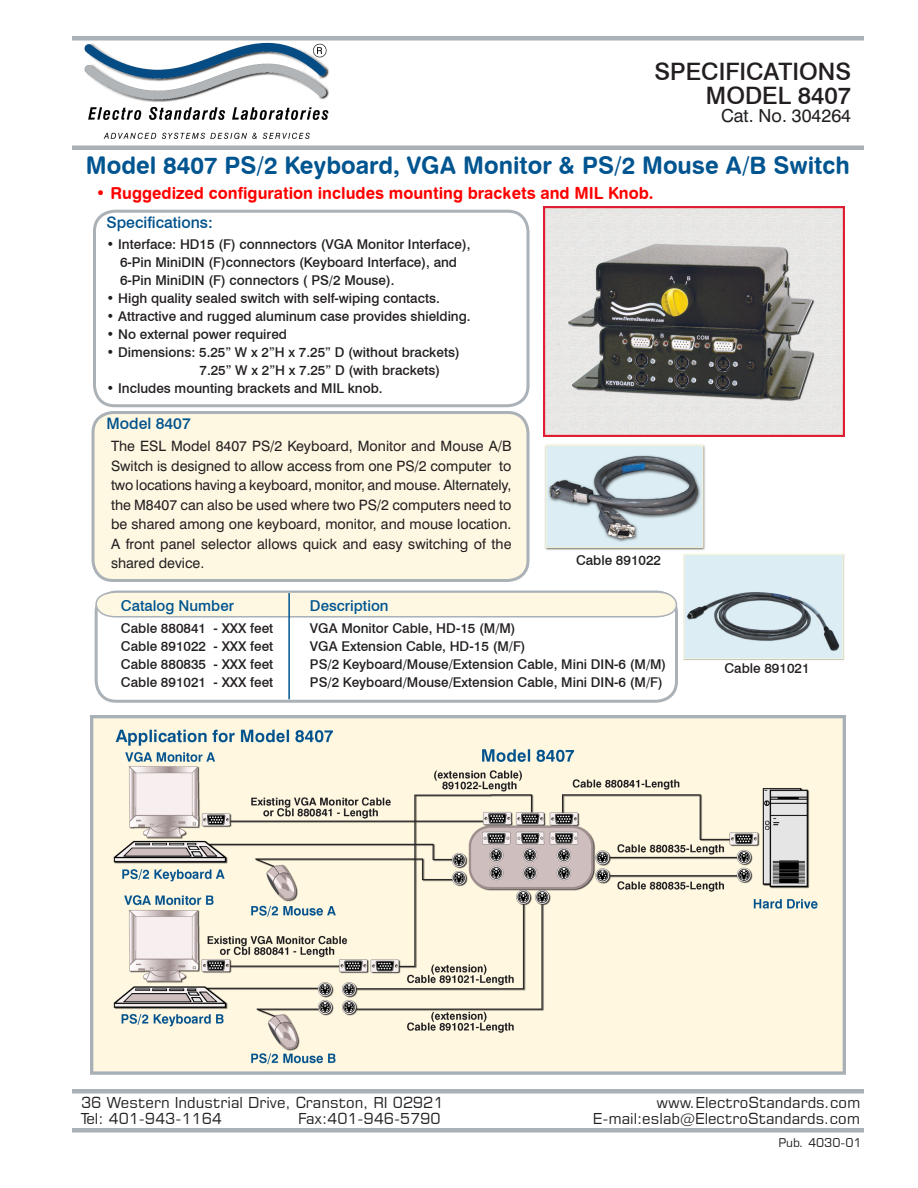
<style>
.page{position:relative;width:918px;height:1188px;background:#fff}
.page>*{position:absolute;margin:0;border:0;box-sizing:border-box;transform-origin:0 0}
.t1{font:24px "Swiss 721 BT Bold Rounded";color:#005590}
.t2{font:500 24px/24px "Swiss 721 BT";color:#231f20;text-align:right}
.t3{font:18px "Swiss 721 BT";color:#231f20}
.t4{font:16.5px "Swiss 721 BT Bold Rounded";color:#f00}
.t5{font:500 15.75px "Swiss 721 BT";color:#00528c}
.t6{font:15px "Square 721 BT";color:#231f20}
.t7{font:500 15px "Swiss 721 BT";color:#005590}
.t8{font:14.25px/19.5px "Swiss 721 BT";color:#231f20;text-align:justify}
.t9{font:500 13.5px/18px "Swiss 721 BT";color:#231f20}
.t10{font:12px "Square 721 BT";color:#231f20}
</style>
<div class="page">
<img style="left:84px;top:42px;width:245px;height:97px">
<img style="left:90px;top:716px;width:756px;height:358px">
<hr style="left:72px;top:36px;width:792px;height:4px;background:#aab1b7">
<hr style="left:72px;top:146px;width:792px;height:4px;background:#aab1b7">
<hr style="left:72px;top:1128px;width:792px;height:4px;background:#aab1b7">
<div style="left:72px;top:1089px;width:792px;height:5px;background:#aab1b7"></div>
<div style="left:93px;top:210px;width:437px;height:197px;border:3px solid #aab1b7;border-radius:20px"></div>
<div style="left:93px;top:412px;width:435px;height:168px;background:#fef7e2;border-radius:20px"></div>
<div style="left:92px;top:411px;width:438px;height:171px;border:3px solid #aab1b7;border-radius:20px"></div>
<div style="left:95px;top:591px;width:583px;height:112px;border:3px solid #aab1b7;border-radius:20px"></div>
<svg style="left:95px;top:591px;width:583px;height:27px;background:#f3eedd"></svg>
<hr style="left:288px;top:593px;width:2px;height:106px;background:#005590">
<img style="left:684px;top:554px;width:161px;height:106px">
<img style="left:545px;top:444px;width:160px;height:106px">
<img style="left:543px;top:207px;width:302px;height:229px">
<h1 class="t2" style="left:655px;top:60px;width:198px">SPECIFICATIONS<br>MODEL 8407</h1>
<h2 class="t3" style="left:721px;top:105px;width:132px">Cat. No. 304264</h2>
<h1 class="t1" style="left:86px;top:151px;width:766px">Model 8407 PS/2 Keyboard, VGA Monitor &amp; PS/2 Mouse A/B Switch</h1>
<p class="t4" style="left:96px;top:183px;width:559px">• Ruggedized configuration includes mounting brackets and MIL Knob.</p>
<p class="t5" style="left:106px;top:213px;width:108px">Specifications:</p>
<p class="t9" style="left:120px;top:235px;width:352px;text-indent:-14px">• Interface: HD15 (F) connnectors (VGA Monitor Interface),<br>6-Pin MiniDIN (F)connectors (Keyboard Interface), and<br>6-Pin MiniDIN (F) connectors ( PS/2 Mouse).</p>
<p class="t9" style="left:106px;top:289px;width:335px">• High quality sealed switch with self-wiping contacts.</p>
<p class="t9" style="left:106px;top:307px;width:366px">• Attractive and rugged aluminum case provides shielding.</p>
<p class="t9" style="left:106px;top:325px;width:182px">• No external power required</p>
<p class="t9" style="left:200px;top:343px;width:262px;text-indent:-93px">• Dimensions: 5.25” W x 2”H x 7.25” D (without brackets)<br>7.25” W x 2”H x 7.25” D (with brackets)</p>
<p class="t9" style="left:106px;top:379px;width:278px">• Includes mounting brackets and MIL knob.</p>
<p class="t5" style="left:106px;top:414px;width:86px">Model 8407</p>
<p class="t8" style="left:111px;top:437px;width:402px">The ESL Model 8407 PS/2 Keyboard, Monitor and Mouse A/B Switch is designed to allow access from one PS/2 computer to two locations having a keyboard, monitor, and mouse. Alternately, the M8407 can also be used where two PS/2 computers need to be shared among one keyboard, monitor, and mouse location.<br>A front panel selector allows quick and easy switching of the shared device.</p>
<p class="t9" style="left:576px;top:551px;width:87px">Cable 891022</p>
<p class="t7" style="left:121px;top:596px;width:115px">Catalog Number</p>
<p class="t7" style="left:310px;top:596px;width:80px">Description</p>
<p class="t9" style="left:121px;top:619px;width:154px">Cable 880841 - XXX feet</p>
<p class="t9" style="left:310px;top:619px;width:207px">VGA Monitor Cable, HD-15 (M/M)</p>
<p class="t9" style="left:121px;top:637px;width:154px">Cable 891022 - XXX feet</p>
<p class="t9" style="left:310px;top:637px;width:217px">VGA Extension Cable, HD-15 (M/F)</p>
<p class="t9" style="left:121px;top:655px;width:154px">Cable 880835 - XXX feet</p>
<p class="t9" style="left:310px;top:655px;width:358px">PS/2 Keyboard/Mouse/Extension Cable, Mini DIN-6 (M/M)</p>
<p class="t9" style="left:121px;top:673px;width:154px">Cable 891021 - XXX feet</p>
<p class="t9" style="left:310px;top:673px;width:354px">PS/2 Keyboard/Mouse/Extension Cable, Mini DIN-6 (M/F)</p>
<p class="t9" style="left:724px;top:659px;width:87px">Cable 891021</p>
<p class="t6" style="left:81px;top:1093px;width:364px">36 Western Industrial Drive, Cranston, RI 02921</p>
<p class="t6" style="left:657px;top:1093px;width:205px">www.ElectroStandards.com</p>
<p class="t6" style="left:81px;top:1109px;width:143px">Tel: 401-943-1164</p>
<p class="t6" style="left:298px;top:1109px;width:144px">Fax:401-946-5790</p>
<p class="t6" style="left:593px;top:1109px;width:269px">E-mail:eslab@ElectroStandards.com</p>
<p class="t10" style="left:778px;top:1135px;width:85px">Pub. 4030-01</p>
</div>
